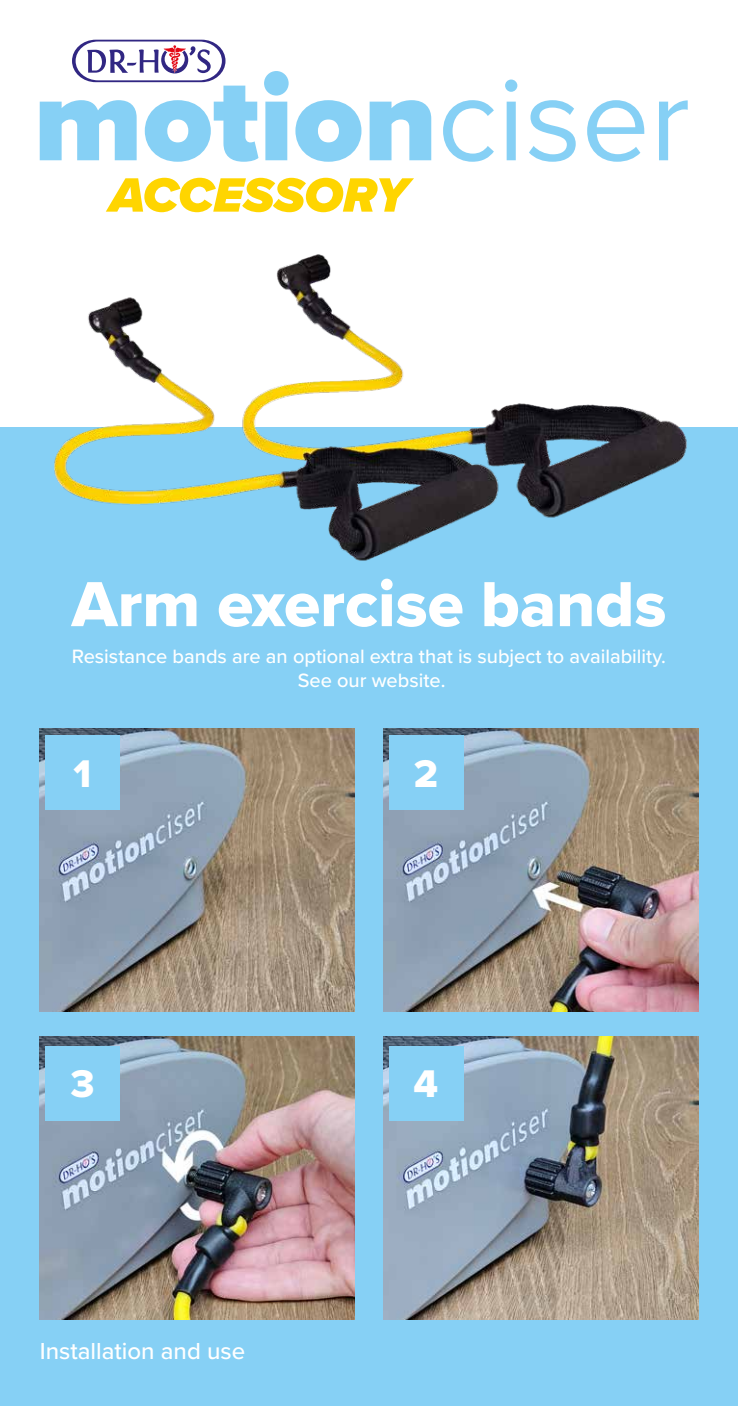
<style>
.page{position:relative;width:738px;height:1406px;background:#fff}
.page>*{position:absolute;margin:0;border:0;box-sizing:border-box;transform-origin:0 0}
.t1{font:66px "Proxima Nova Extrabld";color:#fff}
.t2{font:italic 900 50px "Proxima Nova";color:#ffd500}
.t3{font:40px "Proxima Nova Extrabld";color:#fff}
.t4{font:500 24px "Proxima Nova";color:#fff}
.t5{font:500 20px/24px "Proxima Nova";color:#fff;text-align:center}
</style>
<div class="page">
<div style="left:0;top:427px;width:737px;height:979px;background:#86d0f5"></div>
<img style="left:54px;top:254px;width:633px;height:307px">
<svg style="left:264px;top:71px;width:24px;height:89px;background:#9bd8f6"></svg>
<svg style="left:295px;top:100px;width:66px;height:62px"></svg>
<svg style="left:369px;top:100px;width:62px;height:60px"></svg>
<svg style="left:443px;top:100px;width:50px;height:62px"></svg>
<svg style="left:505px;top:80px;width:12px;height:80px"></svg>
<svg style="left:529px;top:100px;width:46px;height:62px"></svg>
<svg style="left:587px;top:100px;width:56px;height:62px"></svg>
<svg style="left:659px;top:100px;width:28px;height:60px"></svg>
<svg style="left:40px;top:40px;width:218px;height:122px"></svg>
<img style="left:40px;top:728px;width:314px;height:283px">
<img style="left:40px;top:1036px;width:314px;height:283px">
<img style="left:383px;top:728px;width:314px;height:283px">
<img style="left:383px;top:1036px;width:314px;height:283px">
<div style="left:45px;top:736px;width:75px;height:74px;background:#86d0f5"></div>
<div style="left:45px;top:1046px;width:75px;height:74px;background:#86d0f5"></div>
<div style="left:388px;top:736px;width:75px;height:74px;background:#86d0f5"></div>
<div style="left:388px;top:1046px;width:75px;height:74px;background:#86d0f5"></div>
<h2 class="t2" style="left:109px;top:158px;width:300px">ACCESSORY</h2>
<h1 class="t1" style="left:71px;top:555px;width:596px">Arm exercise bands</h1>
<p class="t5" style="left:72px;top:644px;width:595px">Resistance bands are an optional extra that is subject to availability.<br>See our website.</p>
<h3 class="t3" style="left:74px;top:744px;width:19px">1</h3>
<h3 class="t3" style="left:70px;top:1054px;width:26px">3</h3>
<p class="t4" style="left:40px;top:1333px;width:207px">Installation and use</p>
<h3 class="t3" style="left:413px;top:744px;width:26px">2</h3>
<h3 class="t3" style="left:413px;top:1054px;width:26px">4</h3>
</div>
